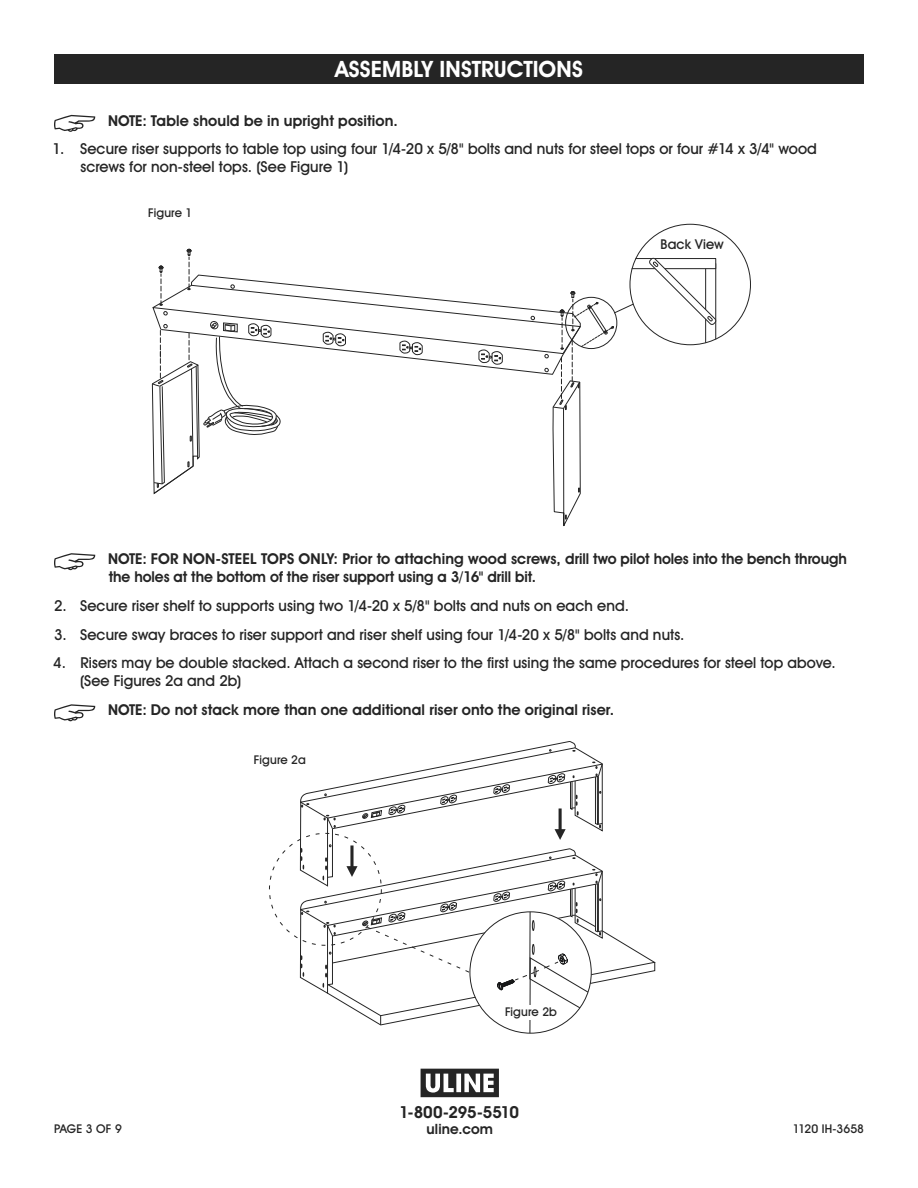
<style>
.page{position:relative;width:918px;height:1188px;background:#fff}
.page>*{position:absolute;margin:0;border:0;box-sizing:border-box;transform-origin:0 0}
.t1{font:700 22.5px "Uline Two Knine";letter-spacing:.005em;color:#fff}
.t2{font:700 16.5px "Uline Two Knine";letter-spacing:-.015em;color:#252525}
.t3{font:15px/18px "Uline Two Knine";letter-spacing:.005em;color:#252525}
.t4{font:700 15px/18px "Uline Two Knine";letter-spacing:.005em;color:#252525}
.t5{font:700 14.25px "Uline Two Knine";letter-spacing:.01em;color:#252525}
.t6{font:13.5px "Uline Two Knine";letter-spacing:.01em;color:#252525}
.t7{font:12px "Uline Two Knine";letter-spacing:.005em;color:#252525}
</style>
<div class="page">
<svg style="left:54px;top:115px;width:41px;height:17px"></svg>
<svg style="left:54px;top:553px;width:41px;height:17px"></svg>
<svg style="left:54px;top:704px;width:41px;height:17px"></svg>
<div style="left:54px;top:54px;width:810px;height:30px;background:#252525"></div>
<svg style="left:152px;top:249px;width:565px;height:278px"></svg>
<svg style="left:299px;top:741px;width:356px;height:292px"></svg>
<svg style="left:421px;top:1069px;width:78px;height:28px"></svg>
<div style="left:500px;top:1005px;width:62px;height:15px;background:#fff"></div>
<h1 class="t1" style="left:335px;top:56px;width:249px">ASSEMBLY INSTRUCTIONS</h1>
<p class="t4" style="left:108px;top:111px;width:291px">NOTE: Table should be in upright position.</p>
<p class="t3" style="left:80px;top:140px;width:738px;text-indent:-28px">1. Secure riser supports to table top using four 1/4-20 x 5/8" bolts and nuts for steel tops or four #14 x 3/4" wood screws for non-steel tops. (See Figure 1)</p>
<p class="t7" style="left:148px;top:205px;width:46px">Figure 1</p>
<p class="t6" style="left:661px;top:236px;width:65px">Back View</p>
<p class="t4" style="left:108px;top:549px;width:741px">NOTE: FOR NON-STEEL TOPS ONLY: Prior to attaching wood screws, drill two pilot holes into the bench through the holes at the bottom of the riser support using a 3/16" drill bit.</p>
<p class="t3" style="left:54px;top:596px;width:576px">2. Secure riser shelf to supports using two 1/4-20 x 5/8" bolts and nuts on each end.</p>
<p class="t3" style="left:54px;top:625px;width:632px">3. Secure sway braces to riser support and riser shelf using four 1/4-20 x 5/8" bolts and nuts.</p>
<p class="t3" style="left:80px;top:654px;width:757px;text-indent:-27px">4. Risers may be double stacked. Attach a second riser to the first using the same procedures for steel top above. (See Figures 2a and 2b)</p>
<p class="t4" style="left:108px;top:701px;width:508px">NOTE: Do not stack more than one additional riser onto the original riser.</p>
<p class="t7" style="left:254px;top:752px;width:53px">Figure 2a</p>
<p class="t7" style="left:505px;top:1004px;width:53px">Figure 2b</p>
<p class="t2" style="left:399px;top:1102px;width:121px">1-800-295-5510</p>
<p class="t5" style="left:427px;top:1120px;width:68px">uline.com</p>
<p class="t7" style="left:54px;top:1122px;width:69px">PAGE 3 OF 9</p>
<p class="t7" style="left:793px;top:1122px;width:73px">1120 IH-3658</p>
</div>
